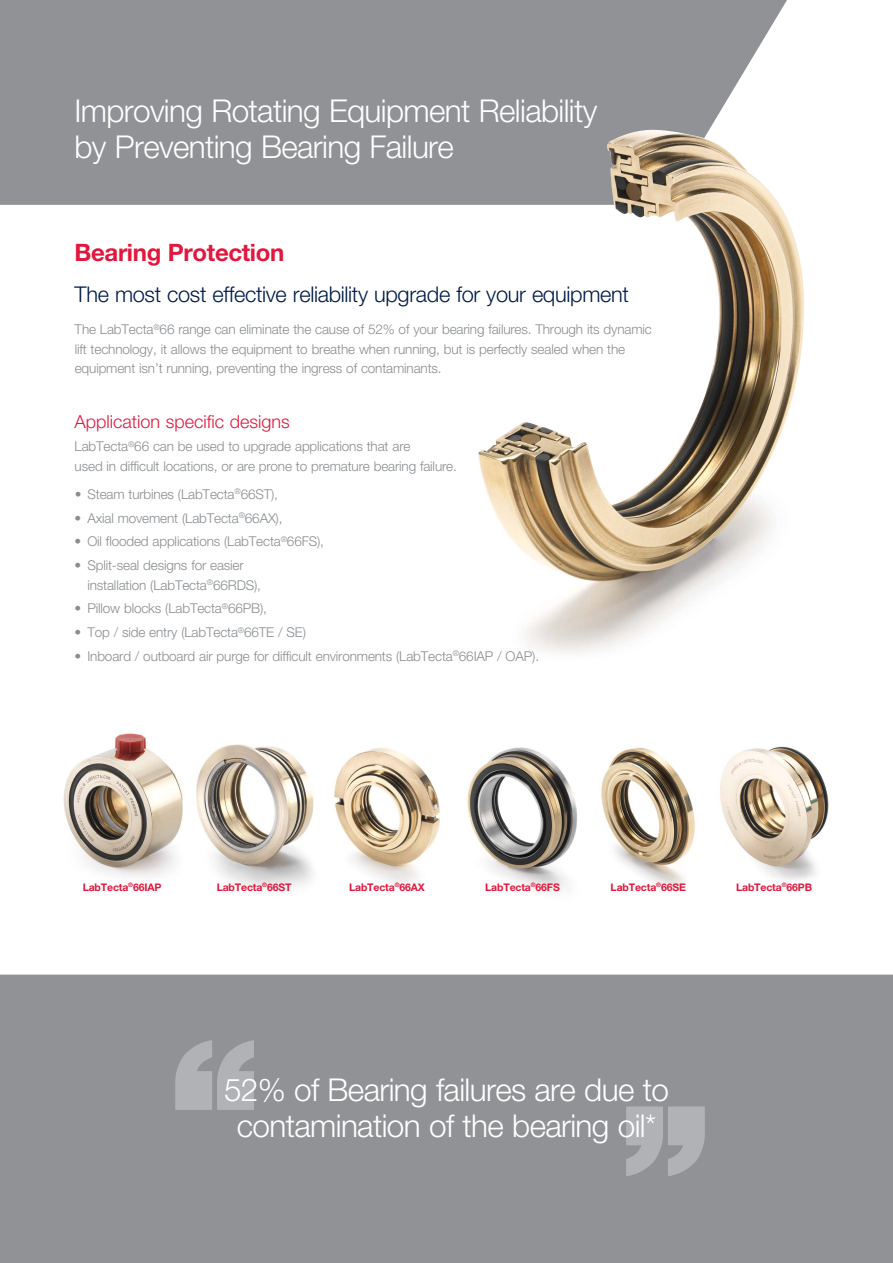
<style>
.page{position:relative;width:893px;height:1263px;background:#fff}
.page>*{position:absolute;margin:0;border:0;box-sizing:border-box;transform-origin:0 0}
.t1{font:300 31.5px/36px "Helvetica Neue LTW1 G";letter-spacing:-.02em;color:#fff}
.t2{font:700 24px "Helvetica Neue LTW1 G";letter-spacing:-.015em;color:#e3173e}
.t3{font:300 21.75px "Helvetica Neue LTW1 G";letter-spacing:-.015em;color:#001b49}
.t4{font:300 18px "Helvetica Neue LTW1 G";color:#e3173e}
.t5{font:300 13.5px/19.5px "Helvetica Neue LTW1 G";letter-spacing:-.01em;color:#898d90}
.t6{font:700 10.5px "Helvetica Neue LTW1 G";letter-spacing:-.015em;color:#e3173e}
.t7{font:700 6.15px "Helvetica Neue LTW1 G";color:#e3173e}
</style>
<div class="page">
<div style="left:0;top:0;width:787px;height:205px;background:#909295"></div>
<img style="left:454px;top:130px;width:350px;height:524px">
<div style="left:0;top:974px;width:893px;height:289px;background:#909295"></div>
<svg style="left:626px;top:1106px;width:79px;height:70px;background:#a8a9ac"></svg>
<svg style="left:175px;top:1040px;width:79px;height:70px;background:#a8a9ac"></svg>
<img style="left:196px;top:744px;width:118px;height:146px">
<img style="left:601px;top:747px;width:94px;height:142px">
<img style="left:334px;top:748px;width:107px;height:136px">
<img style="left:63px;top:733px;width:120px;height:143px">
<img style="left:467px;top:747px;width:110px;height:144px">
<img style="left:720px;top:746px;width:109px;height:134px">
<h1 class="t1" style="left:74px;top:93px;width:524px">Improving Rotating Equipment Reliability by Preventing Bearing Failure</h1>
<h2 class="t2" style="left:75px;top:237px;width:211px">Bearing Protection</h2>
<h3 class="t3" style="left:75px;top:281px;width:556px">The most cost effective reliability upgrade for your equipment</h3>
<p class="t5" style="left:75px;top:320px;width:579px">The LabTecta<sup>®</sup>66 range can eliminate the cause of 52% of your bearing failures. Through its dynamic lift technology, it allows the equipment to breathe when running, but is perfectly sealed when the equipment isn’t running, preventing the ingress of contaminants.</p>
<h3 class="t4" style="left:75px;top:410px;width:217px">Application specific designs</h3>
<p class="t5" style="left:75px;top:437px;width:384px">LabTecta<sup>®</sup>66 can be used to upgrade applications that are<br>used in difficult locations, or are prone to premature bearing failure.</p>
<p class="t5" style="left:75px;top:484px;width:205px">• Steam turbines (LabTecta<sup>®</sup>66ST),</p>
<p class="t5" style="left:75px;top:508px;width:209px">• Axial movement (LabTecta<sup>®</sup>66AX),</p>
<p class="t5" style="left:75px;top:532px;width:251px">• Oil flooded applications (LabTecta<sup>®</sup>66FS),</p>
<p class="t5" style="left:87px;top:556px;width:175px;text-indent:-13px">• Split-seal designs for easier installation (LabTecta<sup>®</sup>66RDS),</p>
<p class="t5" style="left:75px;top:599px;width:194px">• Pillow blocks (LabTecta<sup>®</sup>66PB),</p>
<p class="t5" style="left:75px;top:623px;width:233px">• Top / side entry (LabTecta<sup>®</sup>66TE / SE)</p>
<p class="t5" style="left:75px;top:646px;width:466px">• Inboard / outboard air purge for difficult environments (LabTecta<sup>®</sup>66IAP / OAP).</p>
<p class="t6" style="left:83px;top:880px;width:80px">LabTecta<sup>®</sup>66IAP</p>
<p class="t6" style="left:485px;top:880px;width:76px">LabTecta<sup>®</sup>66FS</p>
<p class="t6" style="left:736px;top:880px;width:78px">LabTecta<sup>®</sup>66PB</p>
<p class="t6" style="left:217px;top:880px;width:76px">LabTecta<sup>®</sup>66ST</p>
<p class="t6" style="left:611px;top:880px;width:77px">LabTecta<sup>®</sup>66SE</p>
<p class="t7" style="left:395px;top:881px;width:6px">®</p>
<p class="t6" style="left:349px;top:880px;width:77px">LabTecta 66AX</p>
<h1 class="t1" style="left:224px;top:1071px;width:446px;text-align:center">52% of Bearing failures are due to contamination of the bearing oil*</h1>
</div>
